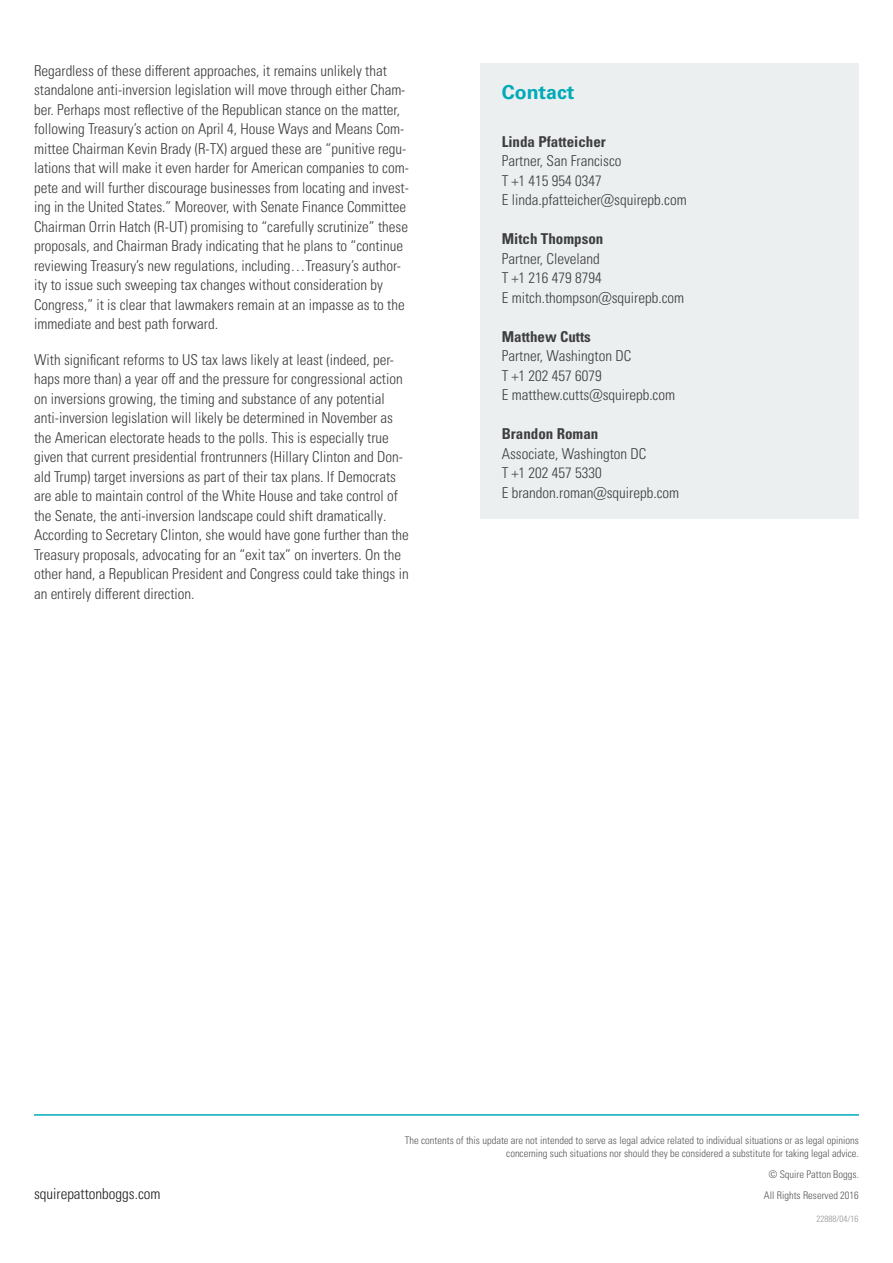
<style>
.page{position:relative;width:893px;height:1263px;background:#fff}
.page>*{position:absolute;margin:0;border:0;box-sizing:border-box;transform-origin:0 0}
.t1{font:700 19.5px "Univers LTCYR 65";color:#00aab8}
.s7{font:15px/19.5px "Univers LTCYR 47 Light Cond";color:#3e3e3f}
.t2{font:15px "Univers LTCYR 67 Bold Cond";color:#3e3e3f}
.t3{font:15px "Univers LTCYR 47 Light Cond";color:#231f20}
.t4{font:10.5px/12.6px "Univers LTCYR 47 Light Cond";color:#57585a;text-align:right}
.t5{font:9px "Univers LTCYR 47 Light Cond";color:#939598}
.s1{font-family:"Univers LTCYR 47 Light Cond Obl"}
</style>
<div class="page">
<hr style="left:34px;top:1114px;width:825px;height:2px;background:#00aab8">
<div style="left:480px;top:64px;width:379px;height:455px;background:#ebeff0"></div>
<p class="s7" style="left:34px;top:60px;width:376px">Regardless of these different approaches, it remains unlikely that standalone anti-inversion legislation will move through either Cham&shy;ber. Perhaps most reflective of the Republican stance on the matter, following Treasury’s action on April 4, House Ways and Means Com&shy;mittee Chairman Kevin Brady (R-TX) argued these are “punitive regu&shy;lations that will make it even harder for American companies to com&shy;pete and will further discourage businesses from locating and invest&shy;ing in the United States.” Moreover, with Senate Finance Committee Chairman Orrin Hatch (R-UT) promising to “carefully scrutinize” these proposals, and Chairman Brady indicating that he plans to “continue reviewing Treasury’s new regulations, including…Treasury’s author&shy;ity to issue such sweeping tax changes without consideration by Congress,” it is clear that lawmakers remain at an impasse as to the immediate and best path forward<span class="s1">.</span></p>
<p class="s7" style="left:34px;top:349px;width:376px">With significant reforms to US tax laws likely at least (indeed, per&shy;haps more than) a year off and the pressure for congressional action on inversions growing, the timing and substance of any potential anti-inversion legislation will likely be determined in November as the American electorate heads to the polls. This is especially true given that current presidential frontrunners (Hillary Clinton and Don&shy;ald Trump) target inversions as part of their tax plans. If Democrats are able to maintain control of the White House and take control of the Senate, the anti-inversion landscape could shift dramatically.<br>According to Secretary Clinton, she would have gone further than the Treasury proposals, advocating for an “exit tax” on inverters. On the other hand, a Republican President and Congress could take things in an entirely different direction.</p>
<p class="t1" style="left:502px;top:79px;width:74px">Contact</p>
<p class="t2" style="left:502px;top:132px;width:106px">Linda Pfatteicher</p>
<p class="s7" style="left:502px;top:150px;width:121px">Partner, San Francisco</p>
<p class="s7" style="left:502px;top:170px;width:101px">T +1 415 954 0347</p>
<p class="s7" style="left:502px;top:189px;width:186px">E linda.pfatteicher@squirepb.com</p>
<p class="t2" style="left:502px;top:230px;width:103px">Mitch Thompson</p>
<p class="s7" style="left:502px;top:248px;width:100px">Partner, Cleveland</p>
<p class="s7" style="left:502px;top:267px;width:101px">T +1 216 479 8794</p>
<p class="s7" style="left:502px;top:287px;width:184px">E mitch.thompson@squirepb.com</p>
<p class="t2" style="left:502px;top:327px;width:91px">Matthew Cutts</p>
<p class="s7" style="left:502px;top:345px;width:131px">Partner, Washington DC</p>
<p class="s7" style="left:502px;top:365px;width:101px">T +1 202 457 6079</p>
<p class="s7" style="left:502px;top:384px;width:175px">E matthew.cutts@squirepb.com</p>
<p class="t2" style="left:502px;top:425px;width:98px">Brandon Roman</p>
<p class="s7" style="left:502px;top:443px;width:146px">Associate, Washington DC</p>
<p class="s7" style="left:502px;top:462px;width:101px">T +1 202 457 5330</p>
<p class="s7" style="left:502px;top:482px;width:179px">E brandon.roman@squirepb.com</p>
<p class="t4" style="left:405px;top:1134px;width:456px">The contents of this update are not intended to serve as legal advice related to individual situations or as legal opinions concerning such situations nor should they be considered a substitute for taking legal advice.</p>
<p class="t4" style="left:769px;top:1167px;width:92px">© Squire Patton Boggs.</p>
<p class="t3" style="left:34px;top:1184px;width:128px">squirepattonboggs.com</p>
<p class="t4" style="left:764px;top:1188px;width:97px">All Rights Reserved 2016</p>
<p class="t5" style="left:816px;top:1213px;width:43px">22888/04/16</p>
</div>
